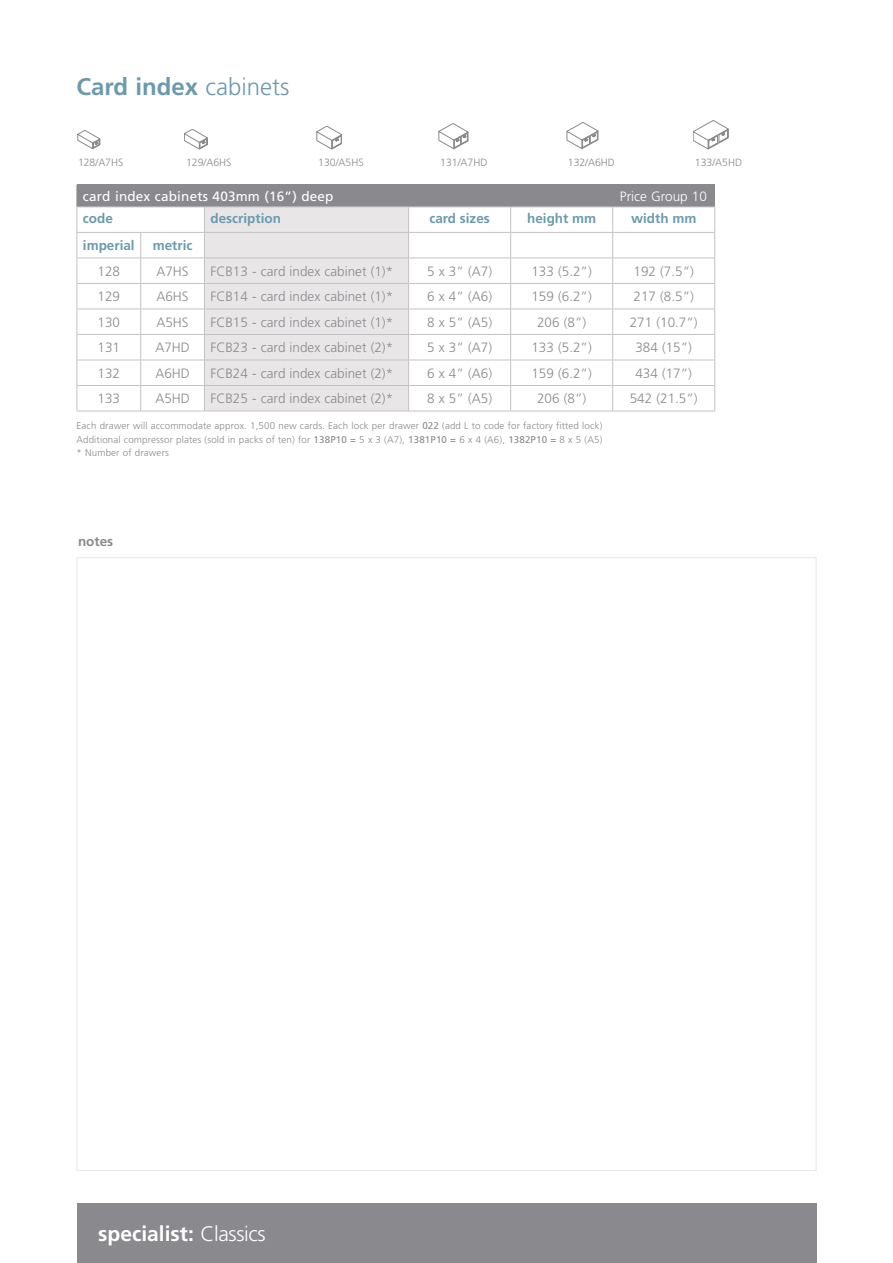
<style>
.page{position:relative;width:893px;height:1263px;background:#fff}
.page>*{position:absolute;margin:0;border:0;box-sizing:border-box;transform-origin:0 0}
.t1{font:700 24px "Frutiger LT";color:#6b9aaf}
.t2{font:700 21px "Frutiger LT";color:#fff}
.t3{font:300 13.5px "Frutiger LT";color:#8a8a8e}
.t4{font:700 13.5px "Frutiger LT";color:#6b9aaf}
.t5{font:13.5px "Frutiger LT";letter-spacing:.015em;color:#fff}
.t6{font:300 13.5px "Frutiger LT";color:#fff}
.t7{font:700 13.5px "Frutiger LT";color:#8a8a8e}
.t8{font:300 10.5px "Frutiger LT";letter-spacing:-.005em;color:#8a8a8e}
.t9{font:300 9.75px "Frutiger LT";letter-spacing:.015em;color:#8a8a8e}
.s1{font-weight:300}
.s2{font-weight:400}
</style>
<div class="page">
<div style="left:77px;top:1203px;width:739px;height:60px;background:#8a8a8e"></div>
<svg style="left:184px;top:129px;width:23px;height:20px"></svg>
<svg style="left:317px;top:126px;width:25px;height:23px"></svg>
<svg style="left:438px;top:123px;width:30px;height:26px"></svg>
<svg style="left:566px;top:122px;width:32px;height:27px"></svg>
<svg style="left:693px;top:120px;width:35px;height:29px"></svg>
<svg style="left:77px;top:130px;width:23px;height:19px"></svg>
<div style="left:77px;top:185px;width:638px;height:22px;background:#8a8a8e"></div>
<hr style="left:77px;top:232px;width:64px;height:1px;background:#c4c2c5">
<hr style="left:141px;top:232px;width:63px;height:1px;background:#c4c2c5">
<hr style="left:77px;top:258px;width:64px;height:1px;background:#c4c2c5">
<hr style="left:141px;top:258px;width:63px;height:1px;background:#c4c2c5">
<hr style="left:77px;top:283px;width:64px;height:1px;background:#c4c2c5">
<hr style="left:141px;top:283px;width:63px;height:1px;background:#c4c2c5">
<hr style="left:77px;top:309px;width:64px;height:1px;background:#c4c2c5">
<hr style="left:141px;top:309px;width:63px;height:1px;background:#c4c2c5">
<hr style="left:77px;top:334px;width:64px;height:1px;background:#c4c2c5">
<hr style="left:141px;top:334px;width:63px;height:1px;background:#c4c2c5">
<hr style="left:77px;top:360px;width:64px;height:1px;background:#c4c2c5">
<hr style="left:141px;top:360px;width:63px;height:1px;background:#c4c2c5">
<hr style="left:77px;top:385px;width:64px;height:1px;background:#c4c2c5">
<hr style="left:141px;top:385px;width:63px;height:1px;background:#c4c2c5">
<hr style="left:77px;top:411px;width:64px;height:1px;background:#c4c2c5">
<hr style="left:141px;top:411px;width:63px;height:1px;background:#c4c2c5">
<svg style="left:140px;top:233px;width:1px;height:178px"></svg>
<hr style="left:204px;top:411px;width:205px;height:1px;background:#c4c2c5">
<svg style="left:204px;top:207px;width:205px;height:204px;background:#e6e3e5"></svg>
<svg style="left:510px;top:207px;width:1px;height:204px"></svg>
<svg style="left:612px;top:207px;width:1px;height:204px"></svg>
<hr style="left:409px;top:232px;width:102px;height:1px;background:#c4c2c5">
<hr style="left:511px;top:232px;width:102px;height:1px;background:#c4c2c5">
<hr style="left:613px;top:232px;width:102px;height:1px;background:#c4c2c5">
<hr style="left:409px;top:258px;width:102px;height:1px;background:#c4c2c5">
<hr style="left:511px;top:258px;width:102px;height:1px;background:#c4c2c5">
<hr style="left:613px;top:258px;width:102px;height:1px;background:#c4c2c5">
<hr style="left:409px;top:283px;width:102px;height:1px;background:#c4c2c5">
<hr style="left:511px;top:283px;width:102px;height:1px;background:#c4c2c5">
<hr style="left:613px;top:283px;width:102px;height:1px;background:#c4c2c5">
<hr style="left:409px;top:309px;width:102px;height:1px;background:#c4c2c5">
<hr style="left:511px;top:309px;width:102px;height:1px;background:#c4c2c5">
<hr style="left:613px;top:309px;width:102px;height:1px;background:#c4c2c5">
<hr style="left:409px;top:334px;width:102px;height:1px;background:#c4c2c5">
<hr style="left:511px;top:334px;width:102px;height:1px;background:#c4c2c5">
<hr style="left:613px;top:334px;width:102px;height:1px;background:#c4c2c5">
<hr style="left:409px;top:360px;width:102px;height:1px;background:#c4c2c5">
<hr style="left:511px;top:360px;width:102px;height:1px;background:#c4c2c5">
<hr style="left:613px;top:360px;width:102px;height:1px;background:#c4c2c5">
<hr style="left:409px;top:385px;width:102px;height:1px;background:#c4c2c5">
<hr style="left:511px;top:385px;width:102px;height:1px;background:#c4c2c5">
<hr style="left:613px;top:385px;width:102px;height:1px;background:#c4c2c5">
<hr style="left:409px;top:411px;width:102px;height:1px;background:#c4c2c5">
<hr style="left:511px;top:411px;width:102px;height:1px;background:#c4c2c5">
<hr style="left:613px;top:411px;width:102px;height:1px;background:#c4c2c5">
<svg style="left:714px;top:207px;width:1px;height:204px"></svg>
<svg style="left:77px;top:207px;width:1px;height:204px"></svg>
<hr style="left:77px;top:206px;width:64px;height:1px;background:#c4c2c5">
<hr style="left:141px;top:206px;width:63px;height:1px;background:#c4c2c5">
<hr style="left:204px;top:206px;width:205px;height:1px;background:#c4c2c5">
<hr style="left:409px;top:206px;width:102px;height:1px;background:#c4c2c5">
<hr style="left:511px;top:206px;width:102px;height:1px;background:#c4c2c5">
<hr style="left:613px;top:206px;width:102px;height:1px;background:#c4c2c5">
<div style="left:77px;top:557px;width:739px;height:614px;background:#fff;border:1px solid #e9e6e8"></div>
<p class="t1" style="left:77px;top:72px;width:214px">Card index <span class="s1">cabinets</span></p>
<p class="t8" style="left:78px;top:156px;width:47px">128/A7HS</p>
<p class="t8" style="left:186px;top:156px;width:47px">129/A6HS</p>
<p class="t8" style="left:318px;top:156px;width:47px">130/A5HS</p>
<p class="t8" style="left:440px;top:156px;width:49px">131/A7HD</p>
<p class="t8" style="left:568px;top:156px;width:49px">132/A6HD</p>
<p class="t8" style="left:695px;top:156px;width:49px">133/A5HD</p>
<p class="t5" style="left:83px;top:188px;width:252px">card index cabinets 403mm (16”) deep</p>
<p class="t6" style="left:620px;top:189px;width:89px">Price Group 10</p>
<p class="t4" style="left:83px;top:210px;width:31px">code</p>
<p class="t4" style="left:210px;top:210px;width:72px">description</p>
<p class="t4" style="left:429px;top:210px;width:62px">card sizes</p>
<p class="t4" style="left:527px;top:210px;width:71px">height mm</p>
<p class="t4" style="left:631px;top:210px;width:67px">width mm</p>
<p class="t4" style="left:83px;top:238px;width:53px">imperial</p>
<p class="t4" style="left:153px;top:238px;width:41px">metric</p>
<p class="t3" style="left:98px;top:263px;width:24px">128</p>
<p class="t3" style="left:156px;top:263px;width:34px">A7HS</p>
<p class="t3" style="left:210px;top:263px;width:184px">FCB13 - card index cabinet (1)*</p>
<p class="t3" style="left:427px;top:263px;width:66px">5 x 3” (A7)</p>
<p class="t3" style="left:531px;top:263px;width:62px">133 (5.2”)</p>
<p class="t3" style="left:633px;top:263px;width:62px">192 (7.5”)</p>
<p class="t3" style="left:98px;top:289px;width:24px">129</p>
<p class="t3" style="left:156px;top:289px;width:34px">A6HS</p>
<p class="t3" style="left:210px;top:289px;width:184px">FCB14 - card index cabinet (1)*</p>
<p class="t3" style="left:427px;top:289px;width:66px">6 x 4” (A6)</p>
<p class="t3" style="left:531px;top:289px;width:62px">159 (6.2”)</p>
<p class="t3" style="left:633px;top:289px;width:62px">217 (8.5”)</p>
<p class="t3" style="left:98px;top:314px;width:24px">130</p>
<p class="t3" style="left:156px;top:314px;width:34px">A5HS</p>
<p class="t3" style="left:210px;top:314px;width:184px">FCB15 - card index cabinet (1)*</p>
<p class="t3" style="left:427px;top:314px;width:66px">8 x 5” (A5)</p>
<p class="t3" style="left:537px;top:314px;width:51px">206 (8”)</p>
<p class="t3" style="left:630px;top:314px;width:69px">271 (10.7”)</p>
<p class="t3" style="left:98px;top:340px;width:24px">131</p>
<p class="t3" style="left:155px;top:340px;width:36px">A7HD</p>
<p class="t3" style="left:210px;top:340px;width:184px">FCB23 - card index cabinet (2)*</p>
<p class="t3" style="left:427px;top:340px;width:66px">5 x 3” (A7)</p>
<p class="t3" style="left:531px;top:340px;width:62px">133 (5.2”)</p>
<p class="t3" style="left:635px;top:340px;width:58px">384 (15”)</p>
<p class="t3" style="left:98px;top:365px;width:24px">132</p>
<p class="t3" style="left:155px;top:365px;width:36px">A6HD</p>
<p class="t3" style="left:210px;top:365px;width:184px">FCB24 - card index cabinet (2)*</p>
<p class="t3" style="left:427px;top:365px;width:66px">6 x 4” (A6)</p>
<p class="t3" style="left:531px;top:365px;width:62px">159 (6.2”)</p>
<p class="t3" style="left:635px;top:365px;width:58px">434 (17”)</p>
<p class="t3" style="left:98px;top:391px;width:24px">133</p>
<p class="t3" style="left:155px;top:391px;width:36px">A5HD</p>
<p class="t3" style="left:210px;top:391px;width:184px">FCB25 - card index cabinet (2)*</p>
<p class="t3" style="left:427px;top:391px;width:66px">8 x 5” (A5)</p>
<p class="t3" style="left:537px;top:391px;width:51px">206 (8”)</p>
<p class="t3" style="left:630px;top:391px;width:69px">542 (21.5”)</p>
<p class="t9" style="left:77px;top:420px;width:527px">Each drawer will accommodate approx. 1,500 new cards. Each lock per drawer <span class="s2">022</span> (add L to code for factory fitted lock)</p>
<p class="t9" style="left:77px;top:434px;width:527px">Additional compressor plates (sold in packs of ten) for <span class="s2">138P10 =</span> 5 x 3 (A7), <span class="s2">1381P10 =</span> 6 x 4 (A6), <span class="s2">1382P10 =</span> 8 x 5 (A5)</p>
<p class="t9" style="left:77px;top:447px;width:94px">* Number of drawers</p>
<p class="t7" style="left:78px;top:533px;width:37px">notes</p>
<p class="t2" style="left:98px;top:1221px;width:169px">specialist: <span class="s1">Classics</span></p>
</div>
